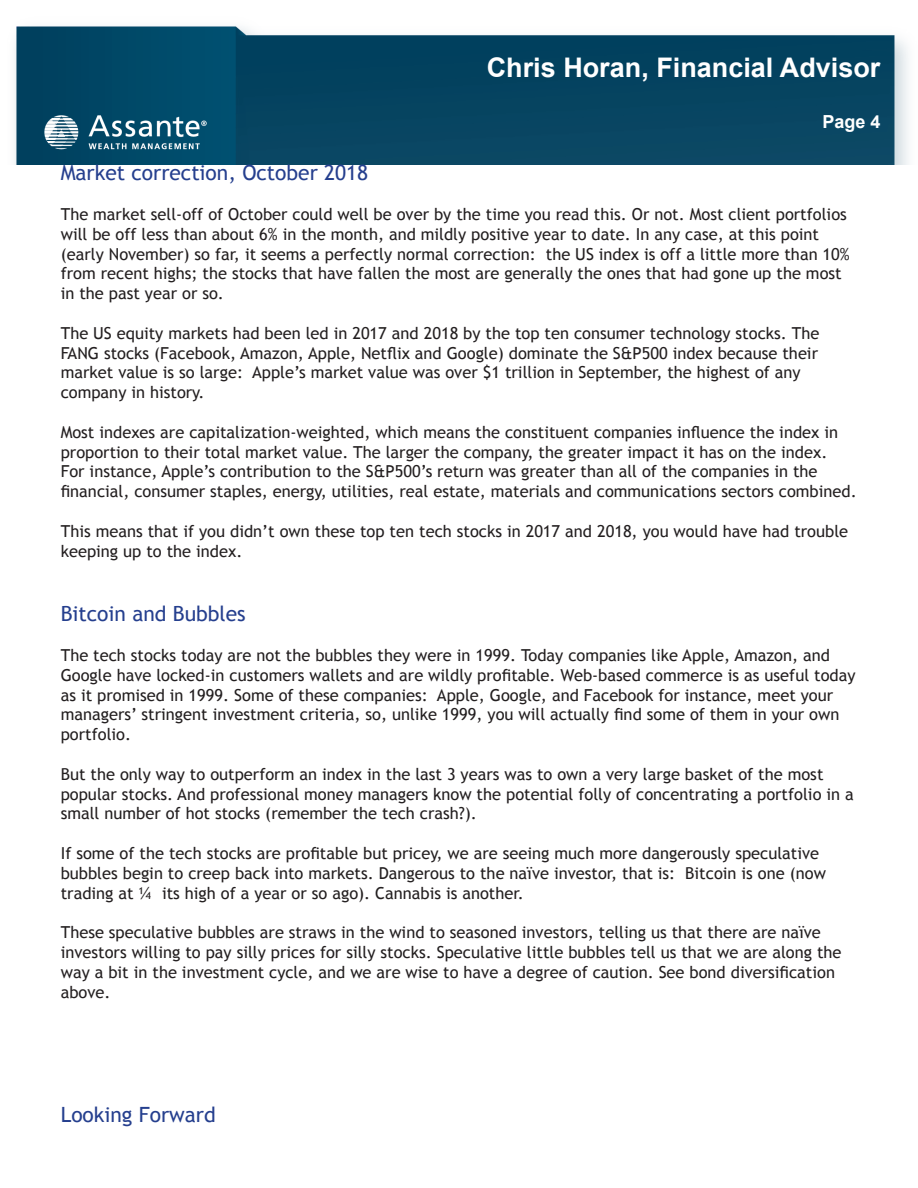
<style>
.page{position:relative;width:918px;height:1188px;background:#fff}
.page>*{position:absolute;margin:0;border:0;box-sizing:border-box;transform-origin:0 0}
.t1{font:700 27px "Arial";color:#fff}
.Newsletter_paragraph{font:21px "Trebuchet MS";color:#253f8e}
.t2{font:700 18px "Arial";color:#fff}
.Newsletter_paragraph-2{font:16.5px/19.8px "Trebuchet MS";color:#231f20}
</style>
<div class="page">
<img style="left:15px;top:26px;width:893px;height:139px">
<p class="t1" style="left:487px;top:50px;width:395px">Chris Horan, Financial Advisor</p>
<p class="t2" style="left:822px;top:109px;width:60px">Page 4</p>
<p class="Newsletter_paragraph" style="left:61px;top:161px;width:309px">Market correction, October 2018</p>
<p class="Newsletter_paragraph-2" style="left:61px;top:204px;width:791px">The market sell-off of October could well be over by the time you read this. Or not. Most client portfolios will be off less than about 6% in the month, and mildly positive year to date. In any case, at this point (early November) so far, it seems a perfectly normal correction: the US index is off a little more than 10% from recent highs; the stocks that have fallen the most are generally the ones that had gone up the most in the past year or so.</p>
<p class="Newsletter_paragraph-2" style="left:61px;top:323px;width:760px">The US equity markets had been led in 2017 and 2018 by the top ten consumer technology stocks. The FANG stocks (Facebook, Amazon, Apple, Netflix and Google) dominate the S&amp;P500 index because their market value is so large: Apple’s market value was over $1 trillion in September, the highest of any company in history.</p>
<p class="Newsletter_paragraph-2" style="left:61px;top:422px;width:798px">Most indexes are capitalization-weighted, which means the constituent companies influence the index in proportion to their total market value. The larger the company, the greater impact it has on the index.<br>For instance, Apple’s contribution to the S&amp;P500’s return was greater than all of the companies in the financial, consumer staples, energy, utilities, real estate, materials and communications sectors combined.</p>
<p class="Newsletter_paragraph-2" style="left:61px;top:521px;width:789px">This means that if you didn’t own these top ten tech stocks in 2017 and 2018, you would have had trouble keeping up to the index.</p>
<p class="Newsletter_paragraph" style="left:61px;top:602px;width:187px">Bitcoin and Bubbles</p>
<p class="Newsletter_paragraph-2" style="left:61px;top:645px;width:796px">The tech stocks today are not the bubbles they were in 1999. Today companies like Apple, Amazon, and Google have locked-in customers wallets and are wildly profitable. Web-based commerce is as useful today as it promised in 1999. Some of these companies: Apple, Google, and Facebook for instance, meet your managers’ stringent investment criteria, so, unlike 1999, you will actually find some of them in your own portfolio.</p>
<p class="Newsletter_paragraph-2" style="left:61px;top:764px;width:795px">But the only way to outperform an index in the last 3 years was to own a very large basket of the most popular stocks. And professional money managers know the potential folly of concentrating a portfolio in a small number of hot stocks (remember the tech crash?).</p>
<p class="Newsletter_paragraph-2" style="left:61px;top:843px;width:767px">If some of the tech stocks are profitable but pricey, we are seeing much more dangerously speculative bubbles begin to creep back into markets. Dangerous to the naïve investor, that is: Bitcoin is one (now trading at ¼ its high of a year or so ago). Cannabis is another.</p>
<p class="Newsletter_paragraph-2" style="left:61px;top:923px;width:782px">These speculative bubbles are straws in the wind to seasoned investors, telling us that there are naïve investors willing to pay silly prices for silly stocks. Speculative little bubbles tell us that we are along the way a bit in the investment cycle, and we are wise to have a degree of caution. See bond diversification above.</p>
<p class="Newsletter_paragraph" style="left:61px;top:1102px;width:157px">Looking Forward</p>
</div>
